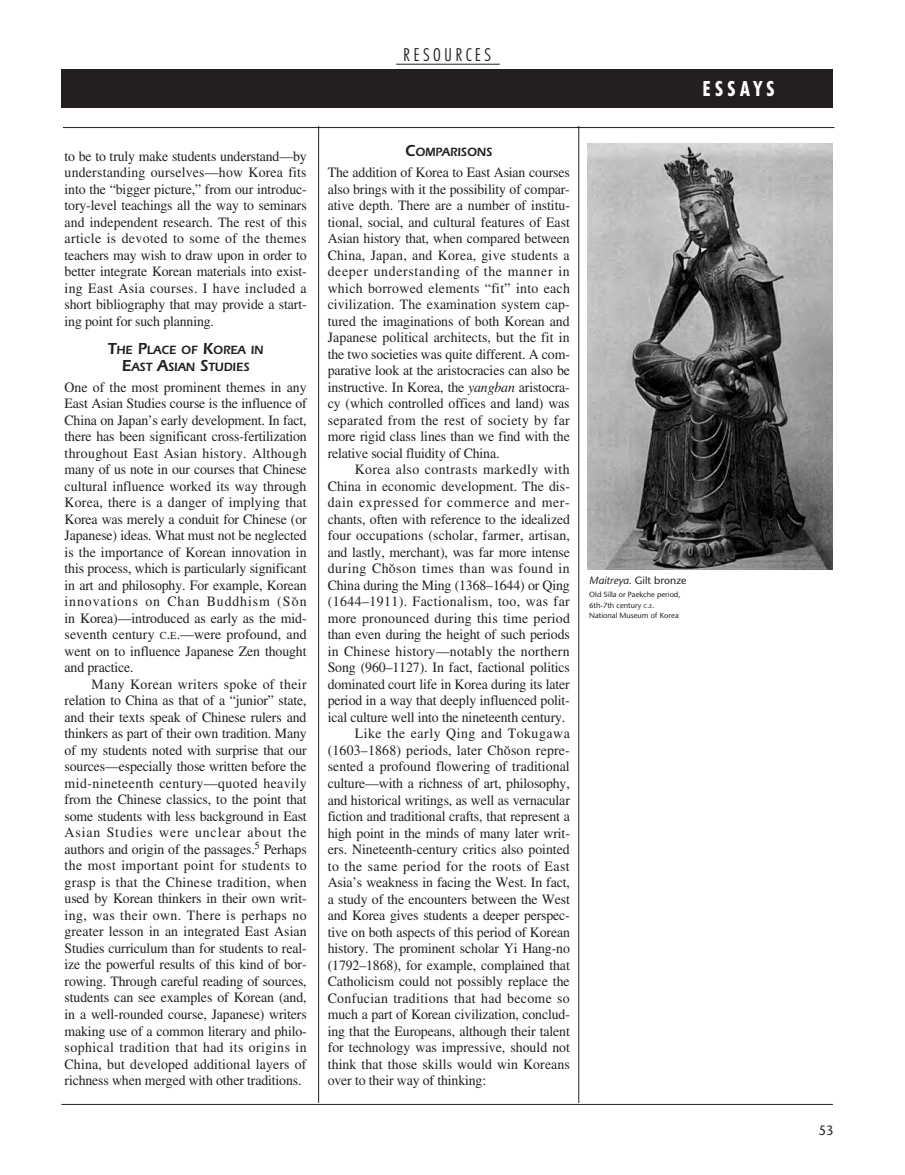
<style>
.page{position:relative;width:905px;height:1175px;background:#fff}
.page>*{position:absolute;margin:0;border:0;box-sizing:border-box;transform-origin:0 0}
.t1{font:700 condensed 21px "Futura BT";letter-spacing:.21em;color:#fff}
.t2{font:300 condensed 18px "Futura BT";letter-spacing:.185em;color:#231f20}
.t3{font:14.25px/16.5px "EAA Times";letter-spacing:-.01em;color:#231f20;text-align:justify}
.t4{font:14.25px "EAA Times";letter-spacing:.015em;color:#231f20}
.t5{font:14.25px "EAA Times";letter-spacing:.03em;color:#231f20}
.t6{font:14.25px "EAA Times";letter-spacing:.035em;color:#231f20}
.t7{font:14.25px "EAA Times";letter-spacing:.01em;color:#231f20}
.t8{font:14.25px "EAA Times";letter-spacing:.02em;color:#231f20}
.t9{font:14.25px "EAA Times";letter-spacing:.025em;color:#231f20}
.t10{font:14.25px "EAA Times";letter-spacing:.045em;color:#231f20}
.t11{font:14.25px "EAA Times";letter-spacing:.04em;color:#231f20}
.t12{font:13.5px "Stone Sans";color:#231f20;scale:.95 1}
.t13{font:600 12.3px/16.5px "Itc Eras";color:#231f20;text-align:center;scale:.95 1}
.t14{font:10.5px "Stone Sans";color:#231f20}
.t15{font:7.5px/10.5px "Stone Sans";color:#231f20}
.s1{font-size:16.5px}
.s2{font-size:10.65px}
.s3{font-style:italic}
.s4{font-size:5.7px}
</style>
<div class="page">
<div style="left:61px;top:69px;width:771px;height:39px;background:#231f20"></div>
<hr style="left:61px;top:1104px;width:771px;height:1px;background:#231f20">
<hr style="left:63px;top:127px;width:771px;height:1px;background:#231f20">
<hr style="left:396px;top:64px;width:104px;height:1px;background:#231f20">
<img style="left:587px;top:144px;width:245px;height:426px">
<hr style="left:318px;top:126px;width:1px;height:976px;background:#231f20">
<hr style="left:578px;top:126px;width:1px;height:976px;background:#231f20">
<p class="t3" style="left:65px;top:149px;width:244px">to be to truly make students understand—by understanding ourselves—how Korea fits into the “bigger picture,” from our introduc&shy;tory-level teachings all the way to seminars and independent research. The rest of this article is devoted to some of the themes teachers may wish to draw upon in order to better integrate Korean materials into exist&shy;ing East Asia courses. I have included a short bibliography that may provide a start&shy;ing point for such planning.</p>
<p class="t13" style="left:108px;top:343px;width:165px"><span class="s1">T</span>HE <span class="s1">P</span>LACE OF <span class="s1">K</span>OREA IN<br><span class="s1">E</span>AST <span class="s1">A</span>SIAN <span class="s1">S</span>TUDIES</p>
<p class="t3" style="left:65px;top:380px;width:244px">One of the most prominent themes in any East Asian Studies course is the influence of China on Japan’s early development. In fact, there has been significant cross-fertilization throughout East Asian history. Although many of us note in our courses that Chinese cultural influence worked its way through Korea, there is a danger of implying that Korea was merely a conduit for Chinese (or Japanese) ideas. What must not be neglected is the importance of Korean innovation in this process, which is particularly significant in art and philosophy. For example, Korean innovations on Chan Buddhism (S˘on in Korea)—introduced as early as the mid&shy;seventh century <span class="s2">C</span>.<span class="s2">E</span>.—were profound, and went on to influence Japanese Zen thought and practice.</p>
<p class="t3" style="left:65px;top:677px;width:244px;text-indent:27px">Many Korean writers spoke of their relation to China as that of a “junior” state, and their texts speak of Chinese rulers and thinkers as part of their own tradition. Many of my students noted with surprise that our sources—especially those written before the mid-nineteenth century—quoted heavily from the Chinese classics, to the point that some students with less background in East Asian Studies were unclear about the authors and origin of the passages.<sup>5</sup> Perhaps the most important point for students to grasp is that the Chinese tradition, when used by Korean thinkers in their own writ&shy;ing, was their own. There is perhaps no greater lesson in an integrated East Asian Studies curriculum than for students to real&shy;ize the powerful results of this kind of bor&shy;rowing. Through careful reading of sources, students can see examples of Korean (and, in a well-rounded course, Japanese) writers making use of a common literary and philo&shy;sophical tradition that had its origins in China, but developed additional layers of richness when merged with other traditions.</p>
<p class="t2" style="left:403px;top:47px;width:89px">RESOURCES</p>
<h1 class="t1" style="left:702px;top:80px;width:74px">ESSAYS</h1>
<p class="t13" style="left:405px;top:145px;width:93px"><span class="s1">C</span>OMPARISONS</p>
<p class="t3" style="left:328px;top:166px;width:244px">The addition of Korea to East Asian courses also brings with it the possibility of compar&shy;ative depth. There are a number of institu&shy;tional, social, and cultural features of East Asian history that, when compared between China, Japan, and Korea, give students a deeper understanding of the manner in which borrowed elements “fit” into each civilization. The examination system cap&shy;tured the imaginations of both Korean and Japanese political architects, but the fit in the two societies was quite different. A com&shy;parative look at the aristocracies can also be instructive. In Korea, the <span class="s3">yangban</span> aristocra&shy;cy (which controlled offices and land) was separated from the rest of society by far more rigid class lines than we find with the relative social fluidity of China.</p>
<p class="t5" style="left:355px;top:464px;width:216px">Korea also contrasts markedly with</p>
<p class="t3" style="left:328px;top:479px;width:244px">China in economic development. The dis-</p>
<p class="t10" style="left:328px;top:497px;width:243px">dain expressed for commerce and mer-</p>
<p class="t3" style="left:328px;top:512px;width:244px">chants, often with reference to the idealized</p>
<p class="t7" style="left:328px;top:530px;width:244px">four occupations (scholar, farmer, artisan,</p>
<p class="t3" style="left:328px;top:545px;width:244px">and lastly, merchant), was far more intense</p>
<p class="t6" style="left:328px;top:563px;width:243px">during Ch˘oson times than was found in</p>
<p class="t3" style="left:328px;top:578px;width:244px">China during the Ming (1368–1644) or Qing</p>
<p class="t5" style="left:328px;top:596px;width:243px">(1644–1911). Factionalism, too, was far</p>
<p class="t4" style="left:328px;top:613px;width:244px">more pronounced during this time period</p>
<p class="t3" style="left:328px;top:628px;width:244px">than even during the height of such periods</p>
<p class="t8" style="left:328px;top:646px;width:243px">in Chinese history—notably the northern</p>
<p class="t3" style="left:328px;top:661px;width:244px">Song (960–1127). In fact, factional politics</p>
<p class="t3" style="left:328px;top:677px;width:244px">dominated court life in Korea during its later</p>
<p class="t3" style="left:328px;top:694px;width:244px">period in a way that deeply influenced polit-</p>
<p class="t3" style="left:328px;top:710px;width:239px">ical culture well into the nineteenth century.</p>
<p class="t11" style="left:355px;top:728px;width:217px">Like the early Qing and Tokugawa</p>
<p class="t4" style="left:328px;top:745px;width:243px">(1603–1868) periods, later Ch˘oson repre-</p>
<p class="t3" style="left:328px;top:760px;width:243px">sented a profound flowering of traditional</p>
<p class="t3" style="left:328px;top:776px;width:244px">culture—with a richness of art, philosophy,</p>
<p class="t3" style="left:328px;top:793px;width:244px">and historical writings, as well as vernacular</p>
<p class="t3" style="left:328px;top:809px;width:244px">fiction and traditional crafts, that represent a</p>
<p class="t3" style="left:328px;top:826px;width:244px">high point in the minds of many later writ-</p>
<p class="t3" style="left:328px;top:842px;width:243px">ers. Nineteenth-century critics also pointed</p>
<p class="t6" style="left:328px;top:860px;width:243px">to the same period for the roots of East</p>
<p class="t3" style="left:328px;top:875px;width:244px">Asia’s weakness in facing the West. In fact,</p>
<p class="t3" style="left:328px;top:892px;width:244px">a study of the encounters between the West</p>
<p class="t3" style="left:328px;top:908px;width:244px">and Korea gives students a deeper perspec-</p>
<p class="t3" style="left:328px;top:925px;width:244px">tive on both aspects of this period of Korean</p>
<p class="t3" style="left:328px;top:941px;width:244px">history. The prominent scholar Yi Hang-no</p>
<p class="t3" style="left:328px;top:958px;width:243px">(1792–1868), for example, complained that</p>
<p class="t3" style="left:328px;top:974px;width:243px">Catholicism could not possibly replace the</p>
<p class="t9" style="left:328px;top:992px;width:243px">Confucian traditions that had become so</p>
<p class="t3" style="left:328px;top:1007px;width:244px">much a part of Korean civilization, conclud-</p>
<p class="t3" style="left:328px;top:1024px;width:244px">ing that the Europeans, although their talent</p>
<p class="t3" style="left:328px;top:1040px;width:244px">for technology was impressive, should not</p>
<p class="t3" style="left:328px;top:1057px;width:243px">think that those skills would win Koreans</p>
<p class="t3" style="left:328px;top:1073px;width:160px">over to their way of thinking:</p>
<p class="t14" style="left:589px;top:576px;width:99px"><span class="s3">Maitreya</span>. Gilt bronze</p>
<p class="t15" style="left:589px;top:590px;width:93px">Old Silla or Paekche period,<br>6th-7th century <span class="s4">C</span>.<span class="s4">E</span>.<br>National Museum of Korea</p>
<p class="t12" style="left:818px;top:1125px;width:17px">53</p>
</div>
